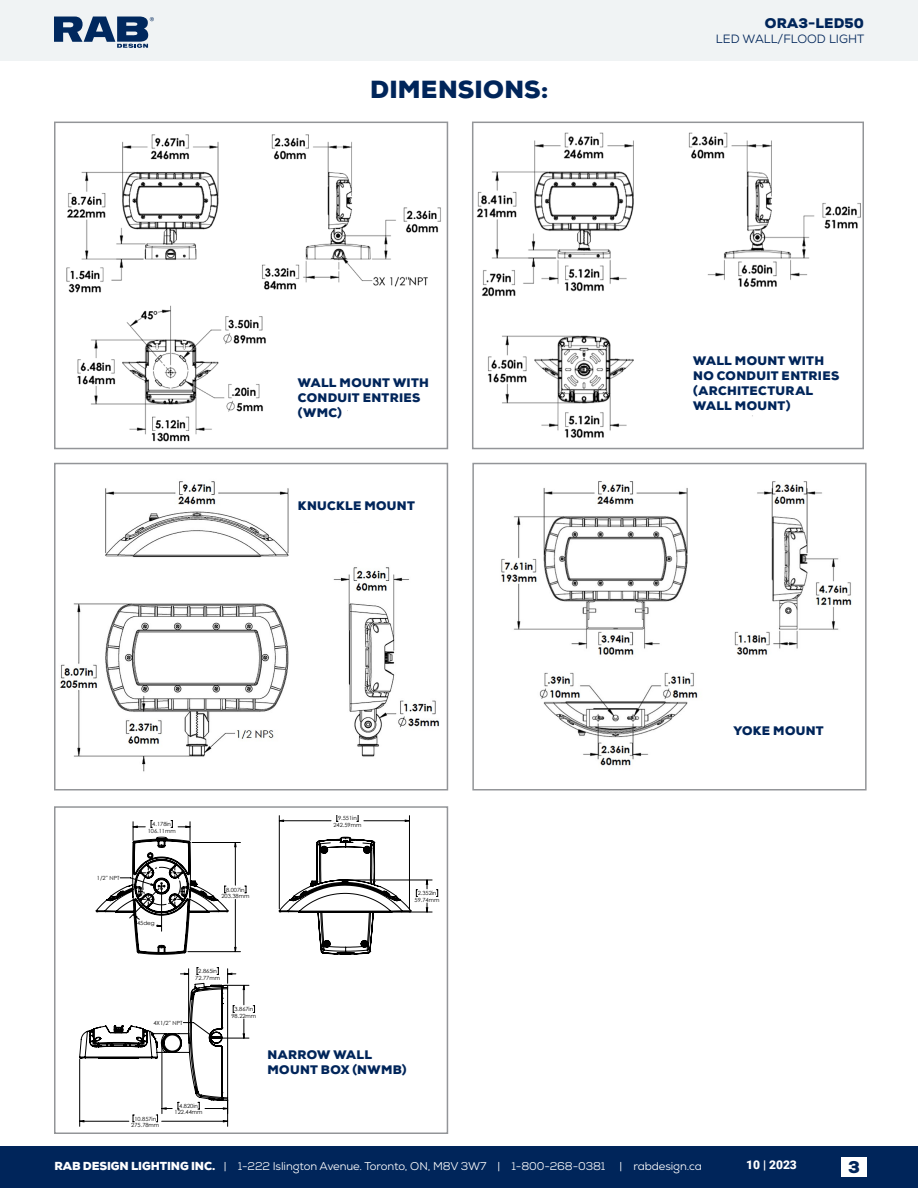
<style>
.page{position:relative;width:918px;height:1188px;background:#fff}
.page>*{position:absolute;margin:0;border:0;box-sizing:border-box;transform-origin:0 0}
.t1{font:900 24px "Nexa";letter-spacing:.01em;color:#00255a}
.t2{font:900 16.5px "Nexa";color:#00255a}
.t3{font:900 13.5px "Nexa";letter-spacing:.015em;color:#00255a}
.t4{font:900 12px/15px "Nexa";letter-spacing:.025em;color:#00255a}
.t5{font:12px "Nexa";color:#00255a}
.t6{font:900 12px "Roboto";color:#fff}
.t7{font:11.25px "Nexa";letter-spacing:-.01em;color:#fff}
.t8{font:5.7px/6.6px "Century Gothic";color:#000;text-align:center}
.s1{font-weight:900}
</style>
<div class="page">
<div style="left:0;top:1147px;width:918px;height:41px;background:#00255a"></div>
<div style="left:0;top:0;width:918px;height:60px;background:#f0f3f4"></div>
<svg style="left:54px;top:17px;width:100px;height:31px"></svg>
<div style="left:841px;top:1158px;width:26px;height:19px;background:#fff"></div>
<img style="left:66px;top:134px;width:375px;height:308px">
<div style="left:54px;top:122px;width:394px;height:327px;border:2px solid #939598"></div>
<img style="left:60px;top:481px;width:380px;height:291px">
<div style="left:54px;top:463px;width:394px;height:327px;border:2px solid #939598"></div>
<img style="left:501px;top:481px;width:351px;height:285px">
<div style="left:472px;top:463px;width:395px;height:327px;border:2px solid #939598"></div>
<div style="left:54px;top:806px;width:394px;height:328px;border:2px solid #939598"></div>
<img style="left:476px;top:132px;width:385px;height:306px">
<div style="left:472px;top:122px;width:392px;height:327px;border:2px solid #939598"></div>
<hr style="left:59px;top:815px;width:386px;height:1px;background:#000">
<hr style="left:59px;top:815px;width:1px;height:315px;background:#000">
<hr style="left:59px;top:1133px;width:386px;height:1px;background:#000">
<hr style="left:486px;top:815px;width:1px;height:315px;background:#000">
<svg style="left:79px;top:815px;width:359px;height:312px"></svg>
<svg style="left:80px;top:820px;width:348px;height:302px"></svg>
<svg style="left:279px;top:837px;width:132px;height:118px"></svg>
<svg style="left:79px;top:983px;width:149px;height:118px"></svg>
<svg style="left:96px;top:837px;width:132px;height:118px"></svg>
<div style="left:246px;top:1057px;width:200px;height:74px;background:#fff"></div>
<div style="left:267px;top:1051px;width:140px;height:55px;background:#fff"></div>
<div style="left:298px;top:502px;width:140px;height:20px;background:#fff"></div>
<div style="left:733px;top:727px;width:127px;height:20px;background:#fff"></div>
<h1 class="t1" style="left:370px;top:74px;width:180px">DIMENSIONS:</h1>
<h3 class="t4" style="left:298px;top:375px;width:132px">WALL MOUNT WITH<br>CONDUIT ENTRIES (WMC)</h3>
<h3 class="t4" style="left:298px;top:499px;width:118px">KNUCKLE MOUNT</h3>
<p class="t8" style="left:148px;top:821px;width:29px">4.178in<br>106.11mm</p>
<p class="t8" style="left:333px;top:815px;width:29px">9.551in<br>242.59mm</p>
<p class="t8" style="left:97px;top:875px;width:24px">1/2'' NPT</p>
<p class="t8" style="left:137px;top:920px;width:19px">45deg</p>
<p class="t8" style="left:221px;top:886px;width:29px">8.007in<br>203.38mm</p>
<p class="t8" style="left:415px;top:890px;width:26px">2.352in<br>59.74mm</p>
<p class="t8" style="left:153px;top:1019px;width:31px">4X1/2'' NPT</p>
<p class="t8" style="left:195px;top:968px;width:26px">2.865in<br>72.77mm</p>
<p class="t8" style="left:231px;top:1006px;width:26px">3.867in<br>98.22mm</p>
<p class="t8" style="left:131px;top:1115px;width:29px">10.857in<br>275.78mm</p>
<p class="t8" style="left:175px;top:1102px;width:29px">4.820in<br>122.44mm</p>
<h3 class="t4" style="left:268px;top:1047px;width:141px">NARROW WALL<br>MOUNT BOX (NWMB)</h3>
<h3 class="t3" style="left:765px;top:14px;width:101px">ORA3-LED50</h3>
<h3 class="t5" style="left:716px;top:31px;width:150px">LED WALL/FLOOD LIGHT</h3>
<h3 class="t4" style="left:693px;top:353px;width:148px">WALL MOUNT WITH<br>NO CONDUIT ENTRIES (ARCHITECTURAL<br>WALL MOUNT)</h3>
<h3 class="t4" style="left:733px;top:723px;width:92px">YOKE MOUNT</h3>
<h3 class="t7" style="left:54px;top:1159px;width:649px"><span class="s1">RAB DESIGN LIGHTING INC.</span> | 1-222 Islington Avenue. Toronto, ON, M8V 3W7 | 1-800-268-0381 | rabdesign.ca</h3>
<h3 class="t6" style="left:746px;top:1156px;width:52px">10 | 2023</h3>
<h2 class="t2" style="left:848px;top:1156px;width:13px">3</h2>
</div>
